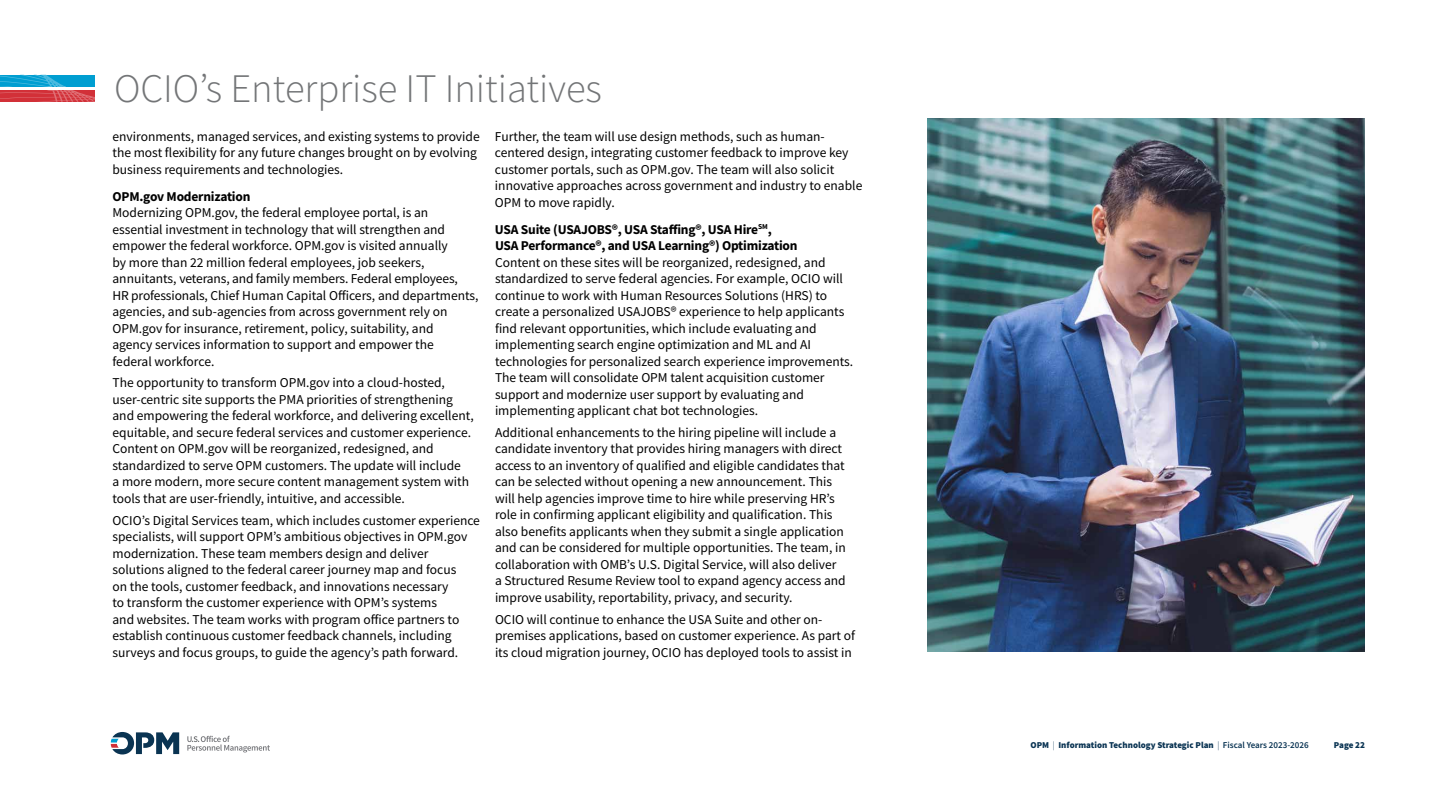
<style>
.page{position:relative;width:1440px;height:810px;background:#fff}
.page>*{position:absolute;margin:0;border:0;box-sizing:border-box;transform-origin:0 0}
.t1{font:300 40.5px "Source Sans Pro";color:#737577}
.t2{font:13.5px/16.5px "Source Sans Pro";color:#000}
.t3{font:700 13.5px/16.6px "Source Sans Pro";letter-spacing:-.015em;color:#000}
.t4{font:900 9px "Source Sans Pro";color:#0a3453}
.s1{font-weight:300}
.s2{font-weight:600}
</style>
<div class="page">
<svg style="left:0;top:75px;width:94px;height:27px;background:#818099"></svg>
<img style="left:927px;top:118px;width:438px;height:533px">
<svg style="left:187px;top:736px;width:83px;height:16px"></svg>
<svg style="left:111px;top:732px;width:68px;height:22px"></svg>
<h1 class="t1" style="left:114px;top:63px;width:490px">OCIO’s Enterprise IT Initiatives</h1>
<p class="t2" style="left:112px;top:128px;width:369px">environments, managed services, and existing systems to provide the most flexibility for any future changes brought on by evolving business requirements and technologies.</p>
<h3 class="t3" style="left:112px;top:188px;width:140px">OPM.gov Modernization</h3>
<p class="t2" style="left:112px;top:204px;width:368px">Modernizing OPM.gov, the federal employee portal, is an essential investment in technology that will strengthen and empower the federal workforce. OPM.gov is visited annually<br>by more than 22 million federal employees, job seekers, annuitants, veterans, and family members. Federal employees,<br>HR professionals, Chief Human Capital Officers, and departments, agencies, and sub-agencies from across government rely on OPM.gov for insurance, retirement, policy, suitability, and<br>agency services information to support and empower the<br>federal workforce.</p>
<p class="t2" style="left:112px;top:375px;width:363px">The opportunity to transform OPM.gov into a cloud-hosted, user-centric site supports the PMA priorities of strengthening and empowering the federal workforce, and delivering excellent, equitable, and secure federal services and customer experience.<br>Content on OPM.gov will be reorganized, redesigned, and standardized to serve OPM customers. The update will include<br>a more modern, more secure content management system with tools that are user-friendly, intuitive, and accessible.</p>
<p class="t2" style="left:112px;top:512px;width:369px">OCIO’s Digital Services team, which includes customer experience specialists, will support OPM’s ambitious objectives in OPM.gov modernization. These team members design and deliver solutions aligned to the federal career journey map and focus<br>on the tools, customer feedback, and innovations necessary<br>to transform the customer experience with OPM’s systems<br>and websites. The team works with program office partners to establish continuous customer feedback channels, including surveys and focus groups, to guide the agency’s path forward.</p>
<p class="t2" style="left:495px;top:128px;width:369px">Further, the team will use design methods, such as human&shy;centered design, integrating customer feedback to improve key customer portals, such as OPM.gov. The team will also solicit innovative approaches across government and industry to enable OPM to move rapidly.</p>
<h3 class="t3" style="left:495px;top:221px;width:304px">USA Suite (USAJOBS®, USA Staffing®, USA Hire<sup>SM</sup>,<br>USA Performance®, and USA Learning®) Optimization</h3>
<p class="t2" style="left:495px;top:254px;width:360px">Content on these sites will be reorganized, redesigned, and standardized to serve federal agencies. For example, OCIO will continue to work with Human Resources Solutions (HRS) to create a personalized USAJOBS® experience to help applicants find relevant opportunities, which include evaluating and implementing search engine optimization and ML and AI technologies for personalized search experience improvements.<br>The team will consolidate OPM talent acquisition customer support and modernize user support by evaluating and implementing applicant chat bot technologies.</p>
<p class="t2" style="left:495px;top:424px;width:352px">Additional enhancements to the hiring pipeline will include a candidate inventory that provides hiring managers with direct access to an inventory of qualified and eligible candidates that can be selected without opening a new announcement. This will help agencies improve time to hire while preserving HR’s role in confirming applicant eligibility and qualification. This also benefits applicants when they submit a single application and can be considered for multiple opportunities. The team, in collaboration with OMB’s U.S. Digital Service, will also deliver a Structured Resume Review tool to expand agency access and improve usability, reportability, privacy, and security.</p>
<p class="t2" style="left:495px;top:611px;width:362px">OCIO will continue to enhance the USA Suite and other on&shy;premises applications, based on customer experience. As part of its cloud migration journey, OCIO has deployed tools to assist in</p>
<p class="t4" style="left:1031px;top:739px;width:280px">OPM <span class="s1">|</span> Information Technology Strategic Plan <span class="s1">|</span> <span class="s2">Fiscal Years 2023-2026</span></p>
<p class="t4" style="left:1334px;top:739px;width:33px">Page 22</p>
</div>
